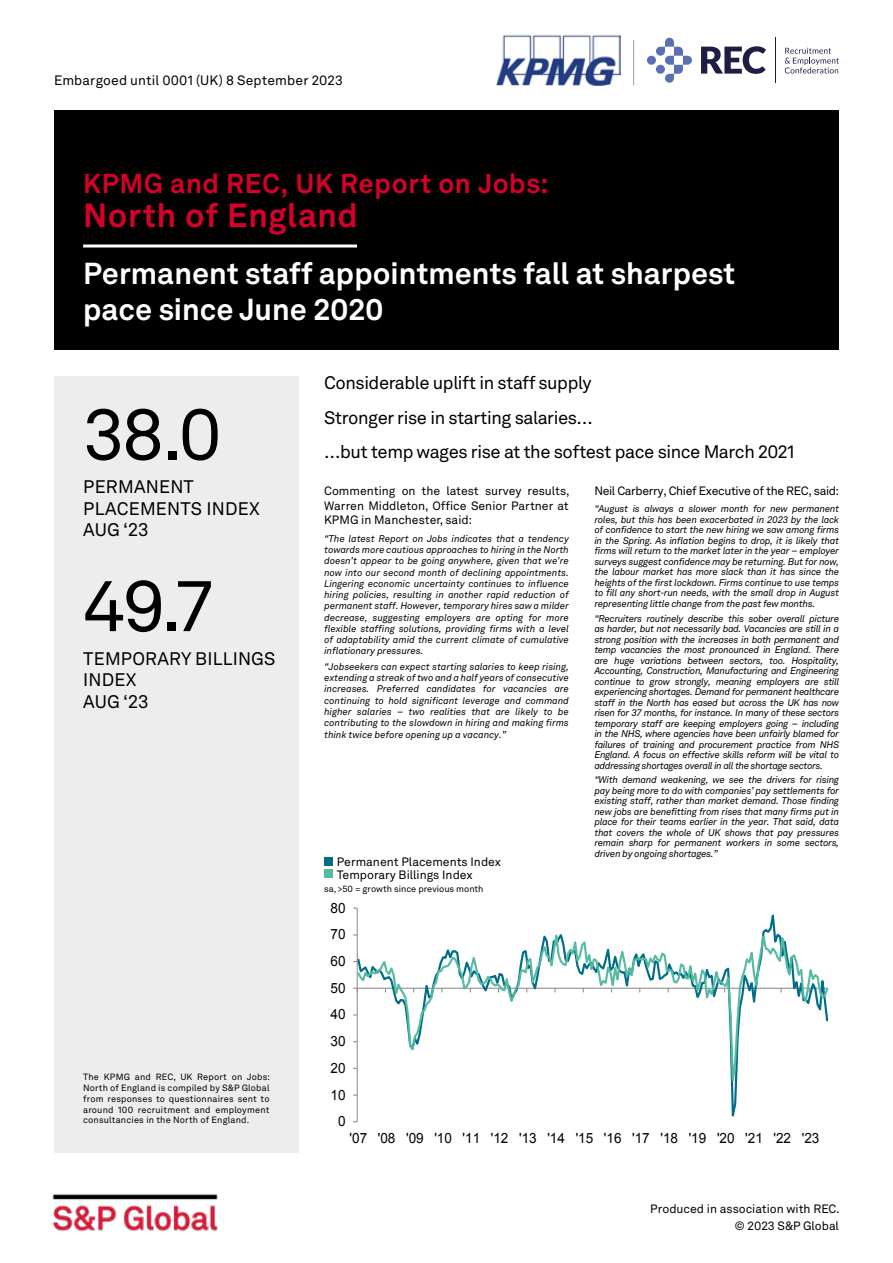
<style>
.page{position:relative;width:893px;height:1263px;background:#fff}
.page>*{position:absolute;margin:0;border:0;box-sizing:border-box;transform-origin:0 0}
.t1{font:72px "Akkurat LL";color:#000}
.t2{font:700 33px "Akkurat LL";letter-spacing:.02em;color:#d6002a}
.t3{font:700 30px/36px "Akkurat LL";color:#fff}
.t4{font:700 27px "Akkurat LL";letter-spacing:.02em;color:#d6002a}
.t5{font:18px/34.3px "Akkurat LL";letter-spacing:-.025em;color:#000}
.t6{font:18px/21.6px "Akkurat LL";letter-spacing:.01em;color:#000}
.t7{font:14.1px "Arial";color:#000;scale:.96 1}
.t8{font:13.5px "Akkurat LL";letter-spacing:.01em;color:#000}
.t9{font:12px/14.4px "Akkurat LL";color:#000;text-align:justify}
.t10{font:12px "Akkurat LL";letter-spacing:-.03em;color:#000}
.t11{font:italic 9.6px/10.5px "Akkurat LL";letter-spacing:-.02em;color:#000;text-align:justify}
.t12{font:9px/10.8px "Akkurat LL";letter-spacing:.02em;color:#000;text-align:justify}
.t13{font:9px "Akkurat LL";color:#000}
</style>
<div class="page">
<img style="left:52px;top:1194px;width:166px;height:38px">
<div style="left:54px;top:111px;width:785px;height:239px;background:#000"></div>
<svg style="left:357px;top:921px;width:472px;height:187px"></svg>
<img style="left:496px;top:35px;width:124px;height:50px">
<svg style="left:701px;top:46px;width:65px;height:28px"></svg>
<hr style="left:775px;top:38px;width:1px;height:45px;background:#1f1d43">
<svg style="left:785px;top:48px;width:54px;height:25px"></svg>
<div style="left:647px;top:56px;width:9px;height:9px;background:#5a70b5;border-radius:50%"></div>
<svg style="left:656px;top:38px;width:36px;height:45px"></svg>
<hr style="left:633px;top:40px;width:1px;height:45px;background:#9d9d9c">
<hr style="left:83px;top:244px;width:274px;height:3px;background:#fff">
<div style="left:54px;top:376px;width:245px;height:776px;background:#ededed"></div>
<div style="left:324px;top:870px;width:9px;height:8px;background:#54baa0"></div>
<div style="left:324px;top:857px;width:9px;height:8px;background:#006d89"></div>
<h3 class="t8" style="left:54px;top:70px;width:290px">Embargoed until 0001 (UK) 8 September 2023</h3>
<h3 class="t4" style="left:83px;top:163px;width:467px">KPMG and REC, UK Report on Jobs:</h3>
<h2 class="t2" style="left:83px;top:190px;width:276px">North of England</h2>
<h3 class="t3" style="left:83px;top:254px;width:654px">Permanent staff appointments fall at sharpest pace since June 2020</h3>
<h1 class="t1" style="left:83px;top:381px;width:140px">38.0</h1>
<h3 class="t6" style="left:83px;top:475px;width:178px">PERMANENT<br>PLACEMENTS INDEX</h3>
<h3 class="t5" style="left:83px;top:512px;width:67px">AUG ‘23</h3>
<h1 class="t1" style="left:83px;top:552px;width:131px">49.7</h1>
<h3 class="t6" style="left:83px;top:647px;width:194px">TEMPORARY BILLINGS<br>INDEX</h3>
<h3 class="t5" style="left:83px;top:683px;width:67px">AUG ‘23</h3>
<p class="t12" style="left:83px;top:1071px;width:188px">The KPMG and REC, UK Report on Jobs:<br>North of England is compiled by S&amp;P Global from responses to questionnaires sent to around 100 recruitment and employment consultancies in the North of England.</p>
<h3 class="t5" style="left:324px;top:365px;width:472px">Considerable uplift in staff supply<br>Stronger rise in starting salaries…<br>…but temp wages rise at the softest pace since March 2021</h3>
<p class="t9" style="left:324px;top:483px;width:247px">Commenting on the latest survey results, Warren Middleton, Office Senior Partner at KPMG in Manchester, said:</p>
<p class="t11" style="left:324px;top:532px;width:246px;line-height:11.2px">“The latest Report on Jobs indicates that a tendency towards more cautious approaches to hiring in the North doesn’t appear to be going anywhere, given that we’re now into our second month of declining appointments.<br>Lingering economic uncertainty continues to influence hiring policies, resulting in another rapid reduction of permanent staff. However, temporary hires saw a milder decrease, suggesting employers are opting for more flexible staffing solutions, providing firms with a level of adaptability amid the current climate of cumulative inflationary pressures.</p>
<p class="t11" style="left:324px;top:660px;width:246px;line-height:11.4px">“Jobseekers can expect starting salaries to keep rising, extending a streak of two and a half years of consecutive increases. Preferred candidates for vacancies are continuing to hold significant leverage and command higher salaries – two realities that are likely to be contributing to the slowdown in hiring and making firms think twice before opening up a vacancy.”</p>
<p class="t9" style="left:337px;top:854px;width:166px">Permanent Placements Index</p>
<p class="t9" style="left:337px;top:867px;width:137px">Temporary Billings Index</p>
<p class="t13" style="left:324px;top:882px;width:161px">sa, &gt;50 = growth since previous month</p>
<h3 class="t7" style="left:331px;top:898px;width:17px">80</h3>
<h3 class="t7" style="left:331px;top:925px;width:17px">70</h3>
<h3 class="t7" style="left:331px;top:952px;width:17px">60</h3>
<h3 class="t7" style="left:331px;top:978px;width:17px">50</h3>
<h3 class="t7" style="left:331px;top:1005px;width:17px">40</h3>
<h3 class="t7" style="left:331px;top:1032px;width:17px">30</h3>
<h3 class="t7" style="left:331px;top:1059px;width:17px">20</h3>
<h3 class="t7" style="left:331px;top:1085px;width:17px">10</h3>
<h3 class="t7" style="left:338px;top:1112px;width:9px">0</h3>
<p class="t10" style="left:594px;top:482px;width:246px">Neil Carberry, Chief Executive of the REC, said:</p>
<p class="t11" style="left:594px;top:503px;width:246px">“August is always a slower month for new permanent roles, but this has been exacerbated in 2023 by the lack of confidence to start the new hiring we saw among firms in the Spring. As inflation begins to drop, it is likely that firms will return to the market later in the year – employer surveys suggest confidence may be returning. But for now, the labour market has more slack than it has since the heights of the first lockdown. Firms continue to use temps to fill any short-run needs, with the small drop in August representing little change from the past few months.</p>
<p class="t11" style="left:594px;top:612px;width:246px">“Recruiters routinely describe this sober overall picture as harder, but not necessarily bad. Vacancies are still in a strong position with the increases in both permanent and temp vacancies the most pronounced in England. There are huge variations between sectors, too. Hospitality, Accounting, Construction, Manufacturing and Engineering continue to grow strongly, meaning employers are still experiencing shortages. Demand for permanent healthcare staff in the North has eased but across the UK has now risen for 37 months, for instance. In many of these sectors temporary staff are keeping employers going – including in the NHS, where agencies have been unfairly blamed for failures of training and procurement practice from NHS England. A focus on effective skills reform will be vital to addressing shortages overall in all the shortage sectors.</p>
<p class="t11" style="left:594px;top:774px;width:246px">“With demand weakening, we see the drivers for rising pay being more to do with companies’ pay settlements for existing staff, rather than market demand. Those finding new jobs are benefitting from rises that many firms put in place for their teams earlier in the year. That said, data that covers the whole of UK shows that pay pressures remain sharp for permanent workers in some sectors, driven by ongoing shortages.”</p>
<h3 class="t7" style="left:350px;top:1129px;width:491px">'07 '08 '09 '10 '11 '12 '13 '14 '15 '16 '17 '18 '19 '20 '21 '22 '23</h3>
<p class="t9" style="left:650px;top:1201px;width:191px">Produced in association with REC.</p>
<p class="t9" style="left:735px;top:1218px;width:106px">© 2023 S&amp;P Global</p>
</div>
